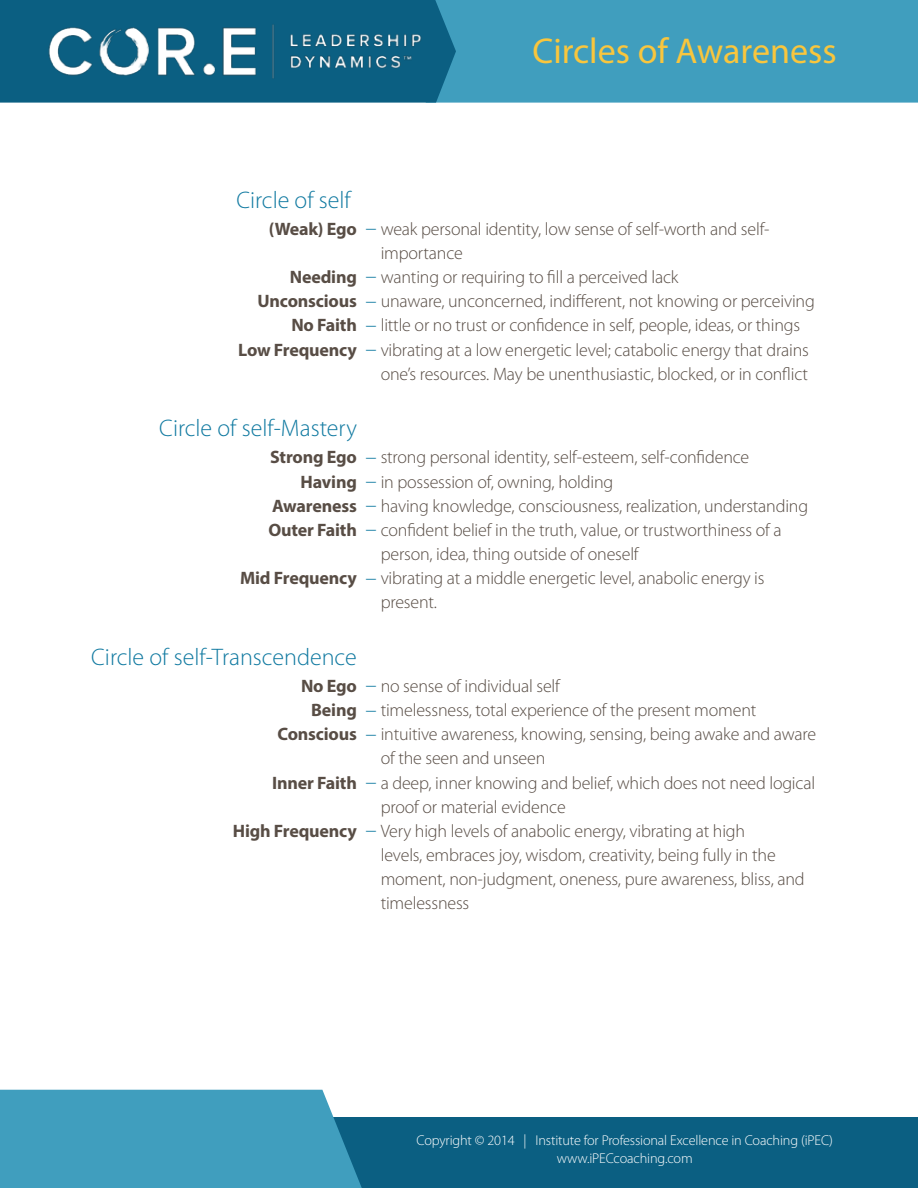
<style>
.page{position:relative;width:918px;height:1188px;background:#fff}
.page>*{position:absolute;margin:0;border:0;box-sizing:border-box;transform-origin:0 0}
.t1{font:36px "Myriad Pro";color:#f9c63d}
.t2{font:300 24px "Myriad Pro";color:#117aa1}
.t3{font:300 18px "Myriad Pro";letter-spacing:-.01em;color:#584d45}
.t4{font:300 14.25px/18px "Myriad Pro";letter-spacing:-.01em;color:#fff;text-align:center}
.s1{font-weight:700}
.s2{font-size:22.5px;color:#117aa1}
</style>
<div class="page">
<div style="left:456px;top:0;width:462px;height:103px;background:#409ebe"></div>
<div style="left:0;top:0;width:456px;height:103px;background:#0b5f82"></div>
<div style="left:0;top:1118px;width:918px;height:70px;background:#0b5f82"></div>
<svg style="left:0;top:1090px;width:373px;height:98px"></svg>
<img style="left:43px;top:20px;width:386px;height:63px">
<h1 class="t1" style="left:533px;top:29px;width:306px">Circles of Awareness</h1>
<h2 class="t2" style="left:236px;top:186px;width:116px">Circle of self</h2>
<p class="t3" style="left:269px;top:219px;width:502px"><span class="s1">(Weak) Ego</span> <span class="s2">–</span> weak personal identity, low sense of self-worth and self-</p>
<p class="t3" style="left:381px;top:243px;width:84px">importance</p>
<p class="t3" style="left:290px;top:267px;width:390px"><span class="s1">Needing</span> <span class="s2">–</span> wanting or requiring to fill a perceived lack</p>
<p class="t3" style="left:258px;top:291px;width:559px"><span class="s1">Unconscious</span> <span class="s2">–</span> unaware, unconcerned, indifferent, not knowing or perceiving</p>
<p class="t3" style="left:291px;top:316px;width:510px"><span class="s1">No Faith</span> <span class="s2">–</span> little or no trust or confidence in self, people, ideas, or things</p>
<p class="t3" style="left:238px;top:340px;width:572px"><span class="s1">Low Frequency</span> <span class="s2">–</span> vibrating at a low energetic level; catabolic energy that drains</p>
<p class="t3" style="left:381px;top:364px;width:429px">one’s resources. May be unenthusiastic, blocked, or in conflict</p>
<h2 class="t2" style="left:159px;top:415px;width:199px">Circle of self-Mastery</h2>
<p class="t3" style="left:270px;top:447px;width:481px"><span class="s1">Strong Ego</span> <span class="s2">–</span> strong personal identity, self-esteem, self-confidence</p>
<p class="t3" style="left:301px;top:472px;width:314px"><span class="s1">Having</span> <span class="s2">–</span> in possession of, owning, holding</p>
<p class="t3" style="left:272px;top:496px;width:537px"><span class="s1">Awareness</span> <span class="s2">–</span> having knowledge, consciousness, realization, understanding</p>
<p class="t3" style="left:268px;top:520px;width:515px"><span class="s1">Outer Faith</span> <span class="s2">–</span> confident belief in the truth, value, or trustworthiness of a</p>
<p class="t3" style="left:381px;top:544px;width:260px">person, idea, thing outside of oneself</p>
<p class="t3" style="left:240px;top:569px;width:526px"><span class="s1">Mid Frequency</span> <span class="s2">–</span> vibrating at a middle energetic level, anabolic energy is</p>
<p class="t3" style="left:381px;top:593px;width:58px">present.</p>
<h2 class="t2" style="left:91px;top:644px;width:267px">Circle of self-Transcendence</h2>
<p class="t3" style="left:301px;top:676px;width:260px"><span class="s1">No Ego</span> <span class="s2">–</span> no sense of individual self</p>
<p class="t3" style="left:311px;top:700px;width:447px"><span class="s1">Being</span> <span class="s2">–</span> timelessness, total experience of the present moment</p>
<p class="t3" style="left:278px;top:725px;width:540px"><span class="s1">Conscious</span> <span class="s2">–</span> intuitive awareness, knowing, sensing, being awake and aware</p>
<p class="t3" style="left:381px;top:749px;width:166px">of the seen and unseen</p>
<p class="t3" style="left:272px;top:773px;width:545px"><span class="s1">Inner Faith</span> <span class="s2">–</span> a deep, inner knowing and belief, which does not need logical</p>
<p class="t3" style="left:381px;top:797px;width:187px">proof or material evidence</p>
<p class="t3" style="left:233px;top:821px;width:514px"><span class="s1">High Frequency</span> <span class="s2">–</span> Very high levels of anabolic energy, vibrating at high</p>
<p class="t3" style="left:381px;top:845px;width:397px">levels, embraces joy, wisdom, creativity, being fully in the</p>
<p class="t3" style="left:381px;top:869px;width:425px">moment, non-judgment, oneness, pure awareness, bliss, and</p>
<p class="t3" style="left:381px;top:893px;width:90px">timelessness</p>
<p class="t4" style="left:416px;top:1131px;width:418px">Copyright © 2014 | Institute for Professional Excellence in Coaching (iPEC) www.iPECcoaching.com</p>
</div>
